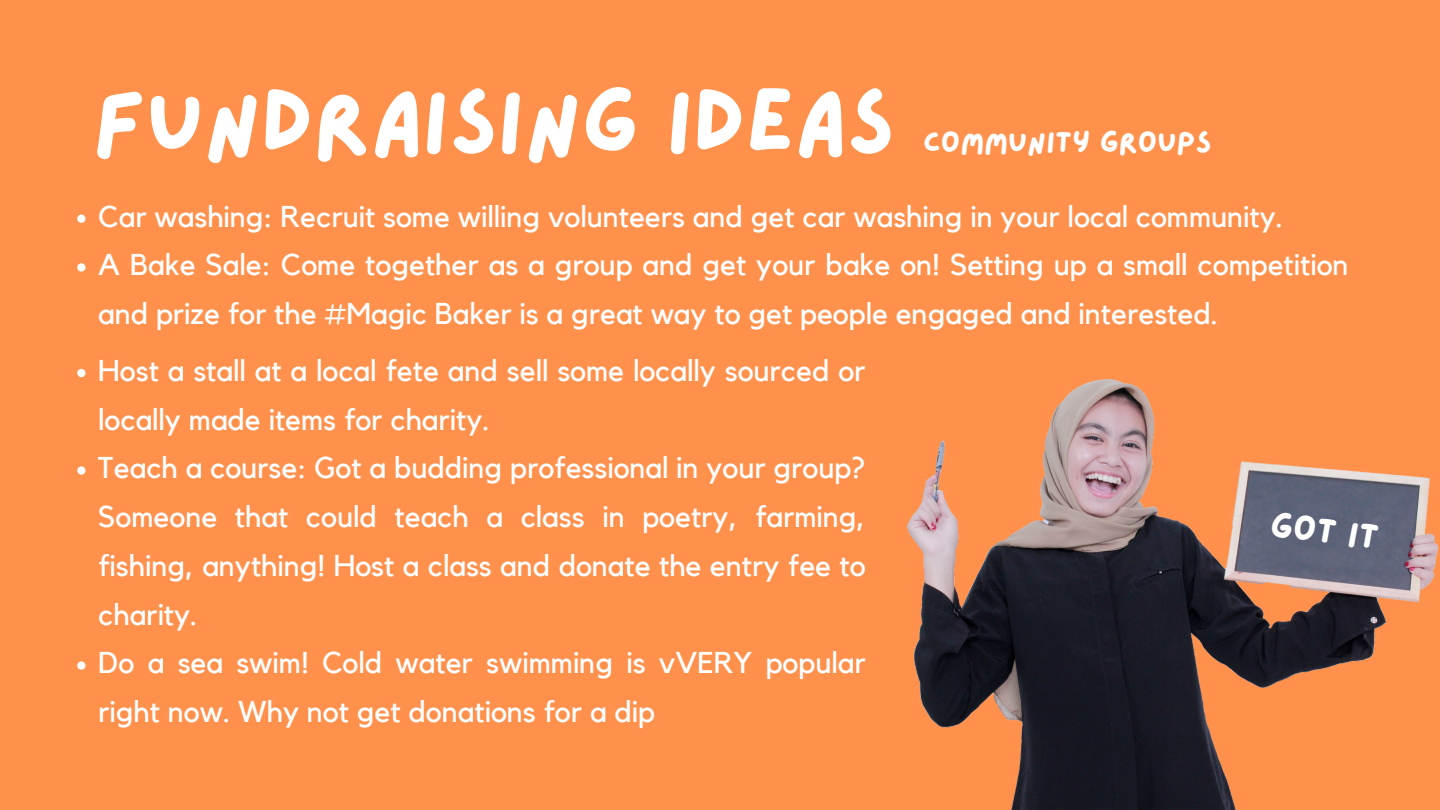
<style>
.page{position:relative;width:1440px;height:810px;background:#ff914d}
.page>*{position:absolute;margin:0;border:0;box-sizing:border-box;transform-origin:0 0}
.t1{font:90px "Lazydog";color:#fff}
.t2{font:36px "Lazydog";color:#fff}
.t3{font:30px/48.8px "Kollektif";color:#fff}
.t4{font:30px "Lazydog";color:#fff}
</style>
<div class="page">
<img style="left:907px;top:380px;width:532px;height:430px">
<svg style="left:77px;top:215px;width:8px;height:8px"></svg>
<svg style="left:77px;top:263px;width:8px;height:9px"></svg>
<svg style="left:77px;top:369px;width:8px;height:8px"></svg>
<svg style="left:77px;top:466px;width:8px;height:9px"></svg>
<svg style="left:77px;top:661px;width:8px;height:9px"></svg>
<h1 class="t1" style="left:93px;top:78px;width:804px">FUNDRAISING IDEAS</h1>
<p class="t4" style="left:923px;top:127px;width:290px">COMMUNITY GROUPS</p>
<p class="t3" style="left:98px;top:193px;width:1252px">Car washing: Recruit some willing volunteers and get car washing in your local community.<br>A Bake Sale: Come together as a group and get your bake on! Setting up a small competition and prize for the #Magic Baker is a great way to get people engaged and interested.</p>
<p class="t3" style="left:98px;top:347px;width:769px">Host a stall at a local fete and sell some locally sourced or locally made items for charity.<br>Teach a course: Got a budding professional in your group?<br>Someone that could teach a class in poetry, farming, fishing, anything! Host a class and donate the entry fee to charity.<br>Do a sea swim! Cold water swimming is vVERY popular right now. Why not get donations for a dip</p>
<p class="t2" style="left:1272px;top:508px;width:111px;rotate:6deg">GOT IT</p>
</div>
